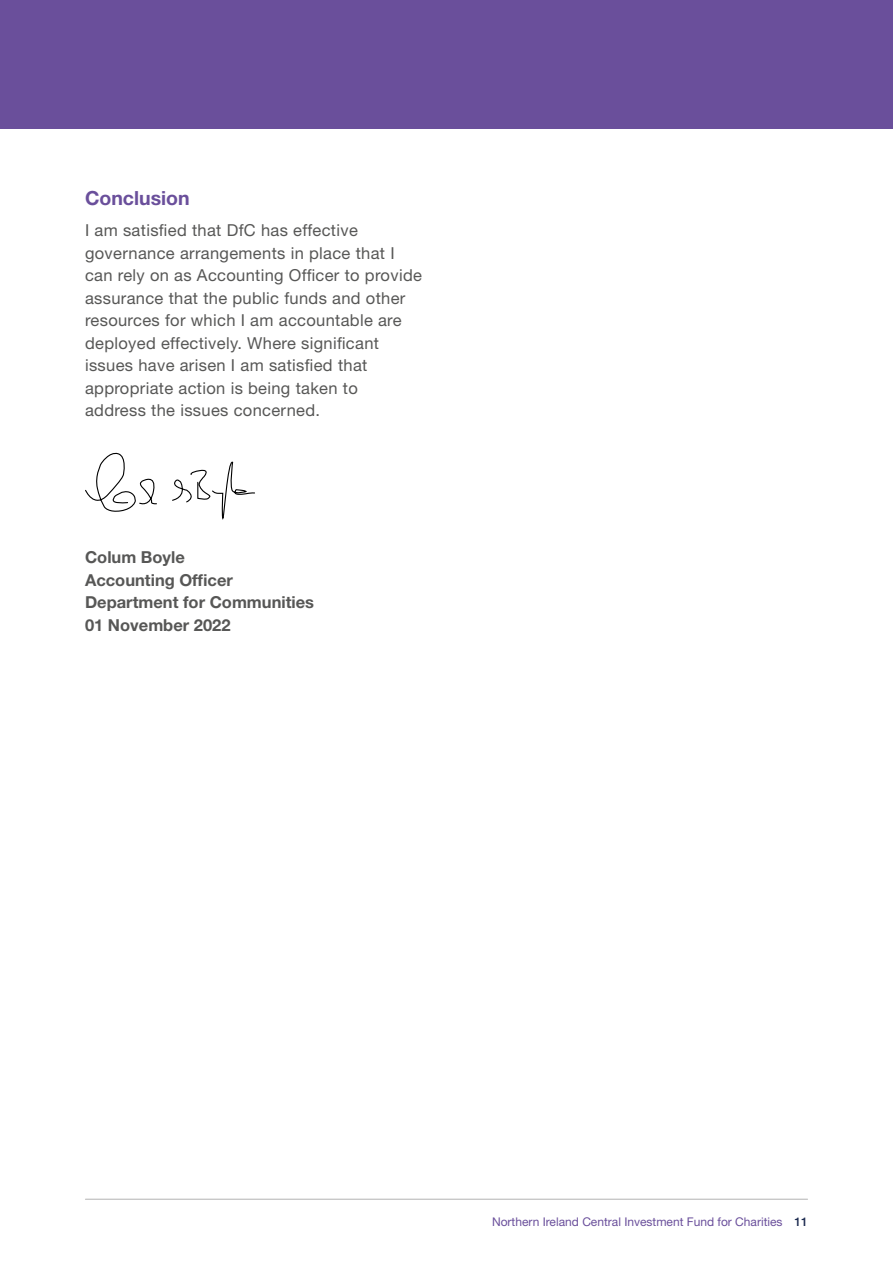
<style>
.page{position:relative;width:893px;height:1263px;background:#fff}
.page>*{position:absolute;margin:0;border:0;box-sizing:border-box;transform-origin:0 0}
.t1{font:700 19.5px "Helvetica Neue LT Std";color:#6a4f9b}
.t2{font:16.5px/22.5px "Helvetica Neue LT Std";letter-spacing:.02em;color:#575756}
.t3{font:700 16.5px/22.5px "Helvetica Neue LT Std";color:#575756}
.t4{font:12px "Helvetica Neue LT Std";color:#6a4f9b}
.s1{font-weight:500;color:#1d2b50}
</style>
<div class="page">
<div style="left:0;top:0;width:893px;height:128px;background:#6a4f9b"></div>
<hr style="left:85px;top:1199px;width:722px;height:1px;background:#b3b2b2">
<svg style="left:85px;top:452px;width:170px;height:68px"></svg>
<p class="t1" style="left:85px;top:186px;width:106px">Conclusion</p>
<p class="t2" style="left:85px;top:219px;width:338px">I am satisfied that DfC has effective governance arrangements in place that I can rely on as Accounting Officer to provide assurance that the public funds and other resources for which I am accountable are deployed effectively. Where significant issues have arisen I am satisfied that appropriate action is being taken to address the issues concerned.</p>
<p class="t3" style="left:85px;top:546px;width:231px">Colum Boyle<br>Accounting Officer<br>Department for Communities<br>01 November 2022</p>
<p class="t4" style="left:492px;top:1214px;width:317px">Northern Ireland Central Investment Fund for Charities <span class="s1">11</span></p>
</div>
